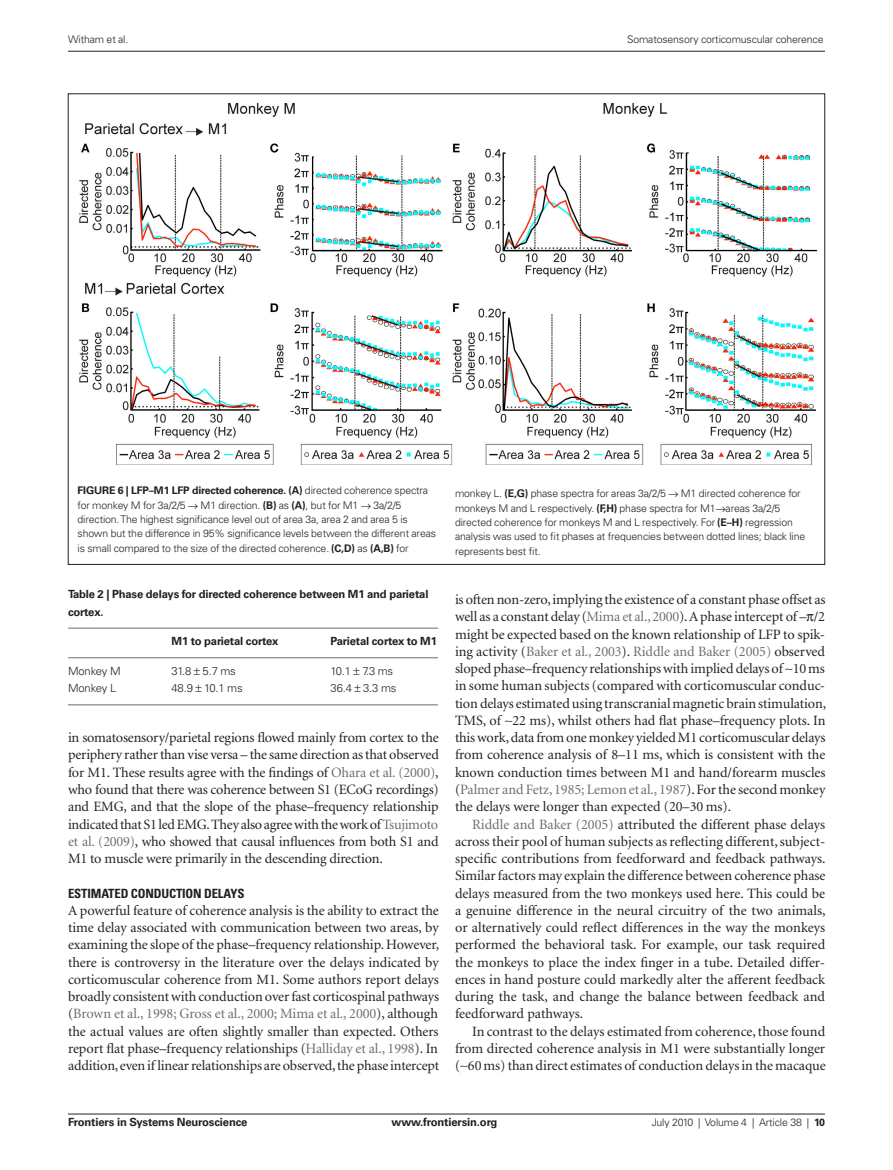
<style>
.page{position:relative;width:893px;height:1170px;background:#fff}
.page>*{position:absolute;margin:0;border:0;box-sizing:border-box;transform-origin:0 0}
.t1{font:14.25px/17.2px "Minion";letter-spacing:-.005em;color:#231f20;text-align:justify}
.t2{font:700 condensed 12.75px "Univers";letter-spacing:-.01em;color:#231f20}
.t3{font:700 11.25px/17.2px "Univers";letter-spacing:-.015em;color:#231f20}
.t4{font:300 11.25px "Univers";letter-spacing:-.015em;color:#231f20}
.t5{font:300 10.5px/14.2px "Univers";letter-spacing:-.015em;color:#231f20}
.s1{font-weight:700}
.s2{color:#6c6d70}
</style>
<div class="page">
<hr style="left:68px;top:1113px;width:757px;height:1px;background:#231f20">
<hr style="left:68px;top:51px;width:757px;height:1px;background:#231f20">
<img style="left:79px;top:103px;width:737px;height:362px">
<hr style="left:68px;top:628px;width:370px;height:1px;background:#6c6d70">
<hr style="left:68px;top:657px;width:370px;height:1px;background:#6c6d70">
<hr style="left:68px;top:704px;width:370px;height:1px;background:#6c6d70">
<p class="t5" style="left:68px;top:32px;width:62px">Witham et al.</p>
<p class="t5" style="left:627px;top:32px;width:198px">Somatosensory corticomuscular coherence</p>
<p class="t5" style="left:78px;top:483px;width:352px"><span class="s1">FIGURE 6 | LFP–M1 LFP directed coherence. (A)</span> directed coherence spectra for monkey M for 3a/2/5</p>
<p class="t5" style="left:201px;top:498px;width:159px">M1 direction. <span class="s1">(B)</span> as <span class="s1">(A)</span>, but for M1</p>
<p class="t5" style="left:78px;top:498px;width:360px;text-indent:296px">3a/2/5 direction. The highest significance level out of area 3a, area 2 and area 5 is shown but the difference in 95% significance levels between the different areas is small compared to the size of the directed coherence. <span class="s1">(C,D)</span> as <span class="s1">(A,B)</span> for</p>
<p class="t3" style="left:68px;top:585px;width:362px">Table 2 | Phase delays for directed coherence between M1 and parietal cortex.</p>
<p class="t3" style="left:172px;top:632px;width:108px">M1 to parietal cortex</p>
<p class="t3" style="left:331px;top:632px;width:108px">Parietal cortex to M1</p>
<p class="t4" style="left:68px;top:664px;width:54px">Monkey M</p>
<p class="t4" style="left:172px;top:664px;width:66px">31.8 5.7 ms</p>
<p class="t4" style="left:331px;top:664px;width:64px">10.1 7.3 ms</p>
<p class="t4" style="left:68px;top:681px;width:50px">Monkey L</p>
<p class="t4" style="left:172px;top:681px;width:73px">48.9 10.1 ms</p>
<p class="t4" style="left:331px;top:681px;width:67px">36.4 3.3 ms</p>
<p class="t1" style="left:68px;top:729px;width:372px">in somatosensory/parietal regions flowed mainly from cortex to the periphery rather than vise versa – the same direction as that observed for M1. These results agree with the findings of <span class="s2">Ohara et al. (2000)</span>, who found that there was coherence between S1 (ECoG recordings) and EMG, and that the slope of the phase–frequency relationship indicated that S1 led EMG. They also agree with the work of <span class="s2">Tsujimoto et al. (2009)</span>, who showed that causal influences from both S1 and M1 to muscle were primarily in the descending direction.</p>
<p class="t2" style="left:68px;top:885px;width:178px">ESTIMATED CONDUCTION DELAYS</p>
<p class="t1" style="left:68px;top:902px;width:373px">A powerful feature of coherence analysis is the ability to extract the time delay associated with communication between two areas, by examining the slope of the phase–frequency relationship. However, there is controversy in the literature over the delays indicated by corticomuscular coherence from M1. Some authors report delays broadly consistent with conduction over fast corticospinal pathways (<span class="s2">Brown et al., 1998; Gross et al., 2000; Mima et al., 2000</span>), although the actual values are often slightly smaller than expected. Others report flat phase–frequency relationships (<span class="s2">Halliday et al., 1998</span>). In addition, even if linear relationships are observed, the phase intercept</p>
<p class="t5" style="left:455px;top:486px;width:213px">monkey L. <span class="s1">(E,G)</span> phase spectra for areas 3a/2/5</p>
<p class="t5" style="left:455px;top:486px;width:352px;text-indent:226px">M1 directed coherence for monkeys M and L respectively. <span class="s1">(F,H)</span> phase spectra for M1 areas 3a/2/5 directed coherence for monkeys M and L respectively. For <span class="s1">(E–H)</span> regression analysis was used to fit phases at frequencies between dotted lines; black line represents best fit.</p>
<p class="t1" style="left:455px;top:591px;width:373px">is often non-zero, implying the existence of a constant phase offset as well as a constant delay (<span class="s2">Mima et al., 2000</span>). A phase intercept of – /2 might be expected based on the known relationship of LFP to spik&shy;ing activity (<span class="s2">Baker et al., 2003</span>). <span class="s2">Riddle and Baker (2005)</span> observed sloped phase–frequency relationships with implied delays of 10 ms in some human subjects (compared with corticomuscular conduc&shy;tion delays estimated using transcranial magnetic brain stimulation, TMS, of 22 ms), whilst others had flat phase–frequency plots. In this work, data from one monkey yielded M1 corticomuscular delays from coherence analysis of 8–11 ms, which is consistent with the known conduction times between M1 and hand/forearm muscles (<span class="s2">Palmer and Fetz, 1985; Lemon et al., 1987</span>). For the second monkey the delays were longer than expected (20–30 ms).</p>
<p class="t1" style="left:455px;top:815px;width:372px;text-indent:17px"><span class="s2">Riddle and Baker (2005)</span> attributed the different phase delays across their pool of human subjects as reflecting different, subject&shy;specific contributions from feedforward and feedback pathways.<br>Similar factors may explain the difference between coherence phase delays measured from the two monkeys used here. This could be a genuine difference in the neural circuitry of the two animals, or alternatively could reflect differences in the way the monkeys performed the behavioral task. For example, our task required the monkeys to place the index finger in a tube. Detailed differ&shy;ences in hand posture could markedly alter the afferent feedback during the task, and change the balance between feedback and feedforward pathways.</p>
<p class="t1" style="left:455px;top:1022px;width:372px;text-indent:17px">In contrast to the delays estimated from coherence, those found from directed coherence analysis in M1 were substantially longer ( 60 ms) than direct estimates of conduction delays in the macaque</p>
<p class="t3" style="left:68px;top:1113px;width:181px">Frontiers in Systems Neuroscience</p>
<p class="t3" style="left:392px;top:1113px;width:107px">www.frontiersin.org</p>
<p class="t5" style="left:652px;top:1115px;width:175px">July 2010 | Volume 4 | Article 38 | <span class="s1">10</span></p>
</div>
